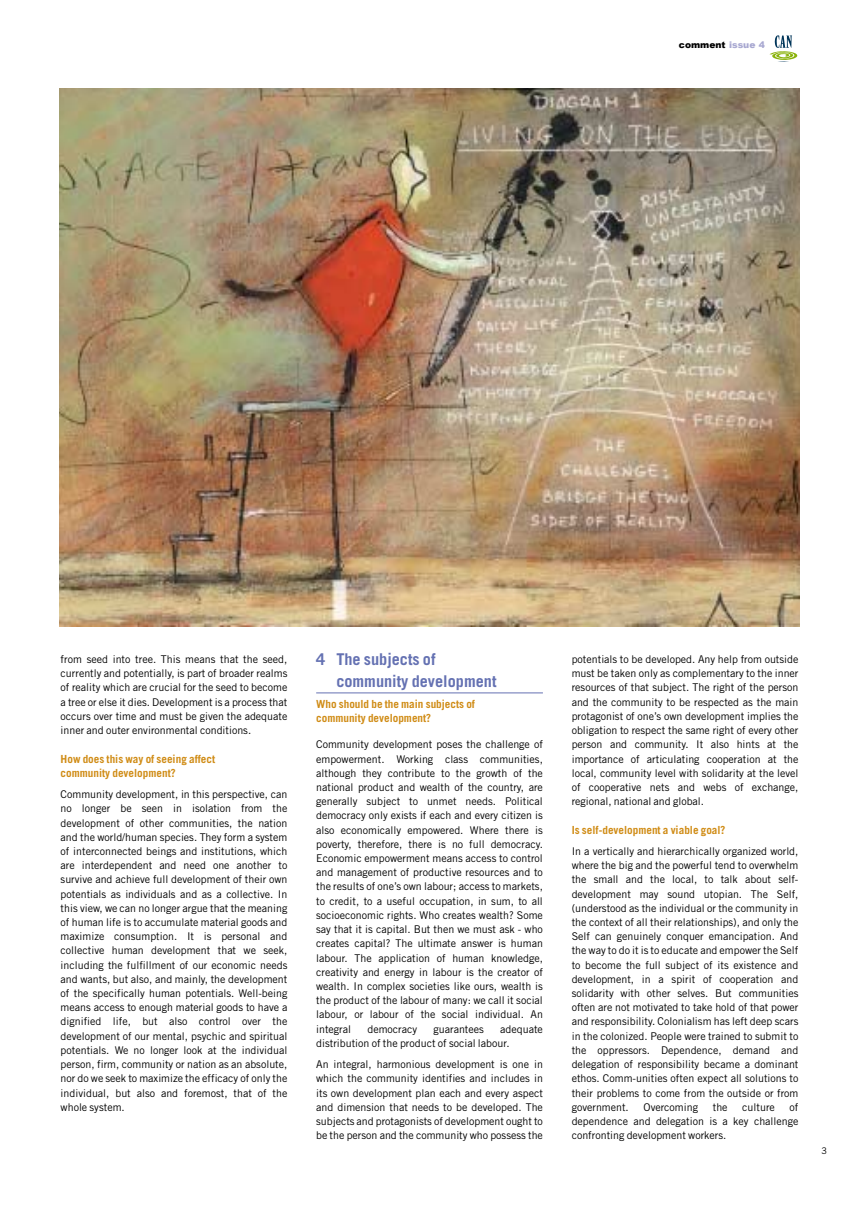
<style>
.page{position:relative;width:858px;height:1213px;background:#fff}
.page>*{position:absolute;margin:0;border:0;box-sizing:border-box;transform-origin:0 0}
.t1{font:700 16.28px/21.3px "Trade Gothic";color:#6471b2}
.t2{font:700 11.2px/14.2px "Trade Gothic";color:#d08c16}
.t3{font:10.67px/14.2px "Trade Gothic";color:#000;text-align:justify}
.t4{font:900 9.1px "Arial";color:#000}
.t5{font:9.1px "Trade Gothic";color:#000}
.s1{color:#a8a8d1}
</style>
<div class="page">
<img style="left:59px;top:35px;width:741px;height:659px">
<p class="t4" style="left:679px;top:38px;width:87px">comment <span class="s1">issue 4</span></p>
<p class="t3" style="left:61px;top:653px;width:228px">from seed into tree. This means that the seed, currently and potentially, is part of broader realms of reality which are crucial for the seed to become a tree or else it dies. Development is a process that occurs over time and must be given the adequate inner and outer environmental conditions.</p>
<p class="t2" style="left:61px;top:752px;width:156px">How does this way of seeing affect community development?</p>
<p class="t3" style="left:61px;top:788px;width:228px">Community development, in this perspective, can no longer be seen in isolation from the development of other communities, the nation and the world/human species. They form a system of interconnected beings and institutions, which are interdependent and need one another to survive and achieve full development of their own potentials as individuals and as a collective. In this view, we can no longer argue that the meaning of human life is to accumulate material goods and maximize consumption. It is personal and collective human development that we seek, including the fulfillment of our economic needs and wants, but also, and mainly, the development of the specifically human potentials. Well-being means access to enough material goods to have a dignified life, but also control over the development of our mental, psychic and spiritual potentials. We no longer look at the individual person, firm, community or nation as an absolute, nor do we seek to maximize the efficacy of only the individual, but also and foremost, that of the whole system.</p>
<h1 class="t1" style="left:336px;top:650px;width:162px;text-indent:-20px">4 The subjects of community development</h1>
<p class="t2" style="left:316px;top:698px;width:160px">Who should be the main subjects of community development?</p>
<p class="t3" style="left:316px;top:738px;width:228px">Community development poses the challenge of empowerment. Working class communities, although they contribute to the growth of the national product and wealth of the country, are generally subject to unmet needs. Political democracy only exists if each and every citizen is also economically empowered. Where there is poverty, therefore, there is no full democracy.<br>Economic empowerment means access to control and management of productive resources and to the results of one’s own labour; access to markets, to credit, to a useful occupation, in sum, to all socioeconomic rights. Who creates wealth? Some say that it is capital. But then we must ask - who creates capital? The ultimate answer is human labour. The application of human knowledge, creativity and energy in labour is the creator of wealth. In complex societies like ours, wealth is the product of the labour of many: we call it social labour, or labour of the social individual. An integral</p>
<p class="t3" style="left:316px;top:1022px;width:228px;text-indent:184px">adequate distribution of the product of social labour.</p>
<p class="t3" style="left:316px;top:1058px;width:228px">An integral, harmonious development is one in which the community identifies and includes in its own development plan each and every aspect and dimension that needs to be developed. The subjects and protagonists of development ought to be the person and the community who possess the</p>
<p class="t3" style="left:367px;top:1022px;width:51px">democracy</p>
<p class="t3" style="left:433px;top:1022px;width:52px">guarantees</p>
<p class="t3" style="left:571px;top:653px;width:228px">potentials to be developed. Any help from outside must be taken only as complementary to the inner resources of that subject. The right of the person and the community to be respected as the main protagonist of one’s own development implies the obligation to respect the same right of every other person and community. It also hints at the importance of articulating cooperation at the local, community level with solidarity at the level of cooperative nets and webs of exchange, regional, national and global.</p>
<p class="t2" style="left:571px;top:823px;width:155px">Is self-development a viable goal?</p>
<p class="t3" style="left:571px;top:845px;width:228px">In a vertically and hierarchically organized world, where the big and the powerful tend to overwhelm the small and the local, to talk about self&shy;development may sound utopian. The Self, (understood as the individual or the community in the context of all their relationships), and only the Self can genuinely conquer emancipation. And the way to do it is to educate and empower the Self to become the full subject of its existence and development, in a spirit of cooperation and solidarity with other selves. But communities often are not motivated to take hold of that power and responsibility. Colonialism has left deep scars in the colonized. People were trained to submit to the oppressors. Dependence, demand and delegation of responsibility became a dominant ethos. Comm-unities often expect all solutions to their problems to come from the outside or from government.</p>
<p class="t3" style="left:571px;top:1101px;width:228px;text-indent:218px">of dependence and delegation is a key challenge confronting development workers.</p>
<p class="t3" style="left:643px;top:1101px;width:56px">Overcoming</p>
<p class="t3" style="left:712px;top:1101px;width:16px">the</p>
<p class="t3" style="left:742px;top:1101px;width:34px">culture</p>
<p class="t5" style="left:821px;top:1147px;width:7px">3</p>
</div>
